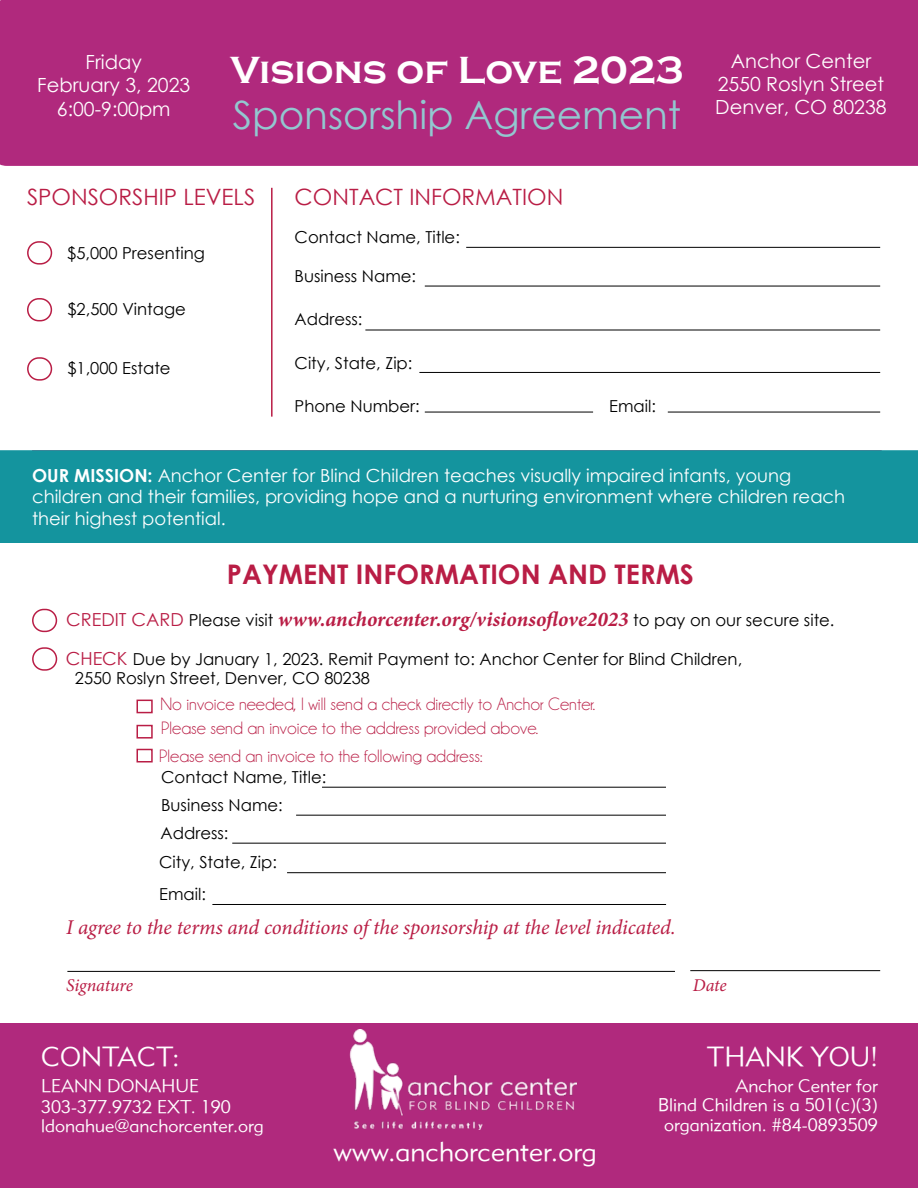
<style>
.page{position:relative;width:918px;height:1188px;background:#fff}
.page>*{position:absolute;margin:0;border:0;box-sizing:border-box;transform-origin:0 0}
.t1{font:39px "Century Gothic";color:#92c8d0}
.t2{font:700 39px "Copperplate Gothic";color:#fff}
.t3{font:27px "Metro Lite LT Two";color:#fff}
.t4{font:700 27px "Century Gothic";color:#b91d45}
.t5{font:22.5px "Century Gothic";color:#b91d45}
.t6{font:italic 700 21px "Minion Pro";color:#b91d45}
.t7{font:italic 21px "Minion Pro";letter-spacing:-.01em;color:#b91d45}
.t8{font:19.5px/23.4px "Century Gothic";color:#fff;text-align:center}
.t9{font:18px/21.6px "Century Gothic";color:#fff}
.t10{font:18px/28px "Champagne&Limousines";color:#b91d45}
.t11{font:18px/20.2px "Metro Lite LT Two";color:#fff}
.t12{font:italic 18px "Minion Pro";letter-spacing:-.01em;color:#b91d45}
.t13{font:16.5px/28.3px "Century Gothic";color:#000}
.s1{font-weight:700}
.s2{font-family:"Century Gothic";font-weight:400;font-style:normal;font-size:18px}
.s3{font-family:"Century Gothic";font-weight:400;font-style:normal;font-size:16.5px;color:#000}
.s4{font-size:18px;color:#b91d45}
</style>
<div class="page">
<div style="left:0;top:0;width:918px;height:166px;background:#b0297d"></div>
<div style="left:27px;top:357px;width:25px;height:24px;border:2px solid #b91d45;border-radius:11px"></div>
<div style="left:27px;top:298px;width:25px;height:23px;border:2px solid #b91d45;border-radius:11px"></div>
<div style="left:27px;top:241px;width:25px;height:24px;border:2px solid #b91d45;border-radius:11px"></div>
<hr style="left:271px;top:188px;width:2px;height:229px;background:#b91d45">
<hr style="left:466px;top:247px;width:414px;height:1px;background:#000">
<hr style="left:425px;top:286px;width:455px;height:1px;background:#000">
<hr style="left:365px;top:330px;width:515px;height:1px;background:#000">
<hr style="left:419px;top:372px;width:461px;height:1px;background:#000">
<hr style="left:425px;top:412px;width:168px;height:1px;background:#000">
<hr style="left:668px;top:412px;width:212px;height:1px;background:#000">
<hr style="left:67px;top:971px;width:608px;height:1px;background:#000">
<div style="left:32px;top:609px;width:25px;height:23px;border:2px solid #b91d45;border-radius:11px"></div>
<hr style="left:690px;top:970px;width:190px;height:1px;background:#000">
<div style="left:32px;top:647px;width:25px;height:24px;border:2px solid #b91d45;border-radius:11px"></div>
<div style="left:136px;top:725px;width:17px;height:14px;border:2px solid #b91d45"></div>
<div style="left:136px;top:749px;width:17px;height:14px;border:2px solid #b91d45"></div>
<div style="left:136px;top:700px;width:17px;height:13px;border:2px solid #b91d45"></div>
<hr style="left:322px;top:787px;width:344px;height:1px;background:#000">
<hr style="left:296px;top:815px;width:370px;height:1px;background:#000">
<hr style="left:232px;top:843px;width:434px;height:1px;background:#000">
<hr style="left:287px;top:872px;width:379px;height:1px;background:#000">
<hr style="left:212px;top:904px;width:454px;height:1px;background:#000">
<div style="left:0;top:450px;width:918px;height:93px;background:#14949e"></div>
<div style="left:0;top:1023px;width:918px;height:165px;background:#b0297d"></div>
<img style="left:349px;top:1030px;width:228px;height:100px">
<p class="t8" style="left:37px;top:50px;width:155px">Friday<br>February 3, 2023<br>6:00-9:00pm</p>
<p class="t8" style="left:715px;top:49px;width:173px">Anchor Center<br>2550 Roslyn Street<br>Denver, CO 80238</p>
<h1 class="t2" style="left:230px;top:48px;width:455px">Visions of Love 2023</h1>
<h1 class="t1" style="left:233px;top:88px;width:450px">Sponsorship Agreement</h1>
<h3 class="t5" style="left:27px;top:181px;width:230px">SPONSORSHIP LEVELS</h3>
<h3 class="t5" style="left:295px;top:181px;width:270px">CONTACT INFORMATION</h3>
<p class="t13" style="left:295px;top:223px;width:167px">Contact Name, Title:</p>
<p class="t13" style="left:295px;top:262px;width:123px">Business Name:</p>
<p class="t13" style="left:295px;top:305px;width:69px">Address:</p>
<p class="t13" style="left:295px;top:348px;width:119px">City, State, Zip:</p>
<p class="t13" style="left:295px;top:391px;width:127px">Phone Number:</p>
<p class="t13" style="left:609px;top:391px;width:48px">Email:</p>
<p class="t13" style="left:67px;top:239px;width:139px">$5,000 Presenting</p>
<p class="t13" style="left:68px;top:294px;width:120px">$2,500 Vintage</p>
<p class="t13" style="left:67px;top:353px;width:105px">$1,000 Estate</p>
<p class="t9" style="left:32px;top:464px;width:815px"><span class="s1">OUR MISSION:</span> Anchor Center for Blind Children teaches visually impaired infants, young children and their families, providing hope and a nurturing environment where children reach their highest potential.</p>
<h2 class="t4" style="left:227px;top:553px;width:469px">PAYMENT INFORMATION AND TERMS</h2>
<p class="t6" style="left:66px;top:605px;width:770px"><span class="s2">CREDIT CARD</span> <span class="s3">Please visit</span> www.anchorcenter.org/visionsoflove2023 <span class="s3">to pay on our secure site.</span></p>
<p class="t13" style="left:75px;top:649px;width:669px;line-height:19.8px;text-indent:-9px"><span class="s4">CHECK</span> Due by January 1, 2023. Remit Payment to: Anchor Center for Blind Children,<br>2550 Roslyn Street, Denver, CO 80238</p>
<p class="t10" style="left:160px;top:690px;width:436px">No invoice needed, I will send a check directly to Anchor Center.</p>
<p class="t10" style="left:159px;top:714px;width:381px">Please send an invoice to the address provided above.<br>Please send an invoice to the following address:</p>
<p class="t13" style="left:159px;top:763px;width:169px">Contact Name, Title:<br>Business Name:<br>Address:<br>City, State, Zip:</p>
<p class="t13" style="left:159px;top:879px;width:48px">Email:</p>
<p class="t7" style="left:66px;top:913px;width:611px">I agree to the terms and conditions of the sponsorship at the level indicated.</p>
<p class="t12" style="left:66px;top:973px;width:68px">Signature</p>
<p class="t12" style="left:693px;top:973px;width:35px">Date</p>
<h2 class="t3" style="left:41px;top:1040px;width:140px">CONTACT:</h2>
<p class="t11" style="left:41px;top:1075px;width:224px">LEANN DONAHUE<br>303-377.9732 EXT. 190 ldonahue@anchorcenter.org</p>
<h2 class="t3" style="left:334px;top:1135px;width:265px">www.anchorcenter.org</h2>
<h2 class="t3" style="left:707px;top:1040px;width:173px">THANK YOU!</h2>
<p class="t11" style="left:658px;top:1075px;width:221px;line-height:19.5px;text-align:right">Anchor Center for<br>Blind Children is a 501(c)(3) organization. #84-0893509</p>
</div>
